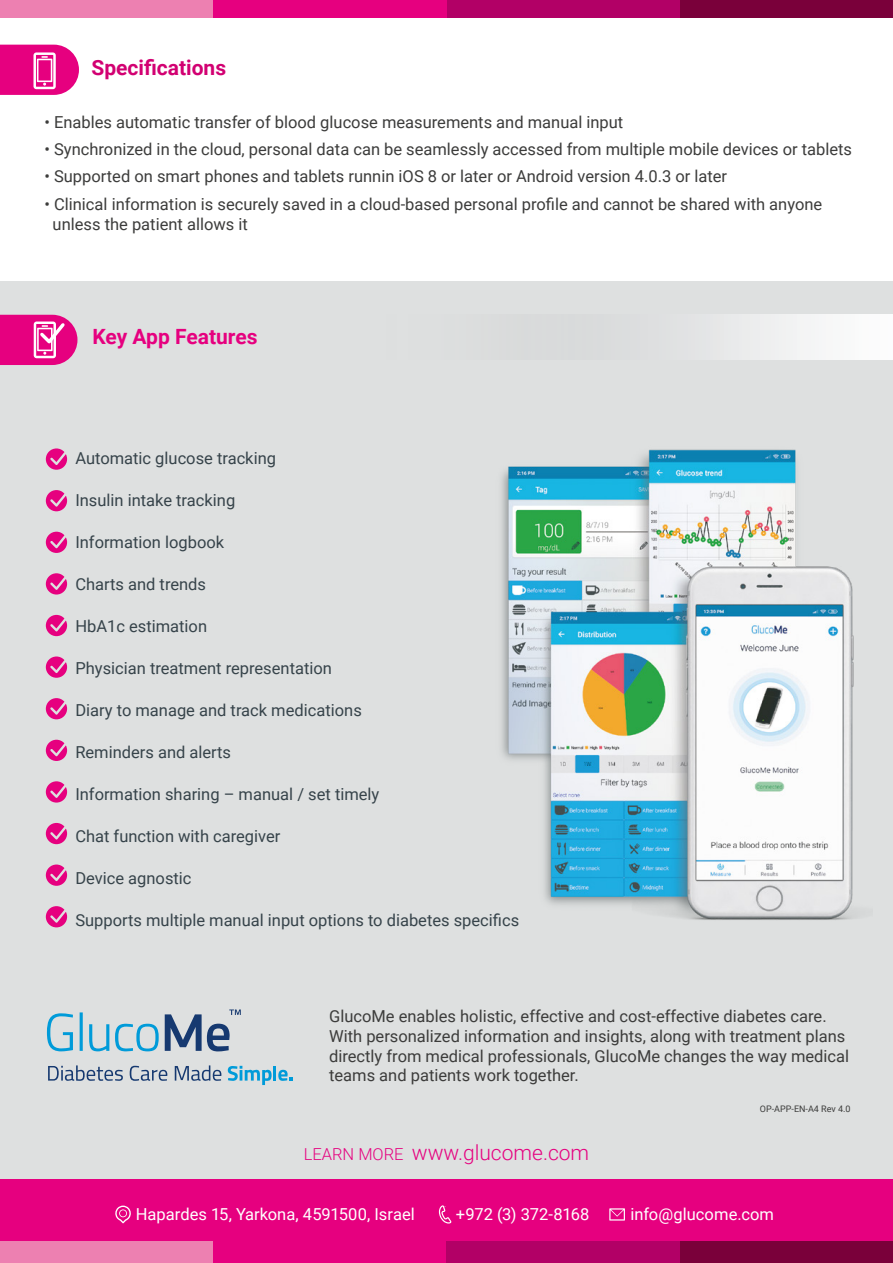
<style>
.page{position:relative;width:893px;height:1263px;background:#fff}
.page>*{position:absolute;margin:0;border:0;box-sizing:border-box;transform-origin:0 0}
.t1{font:300 21px "Roboto";color:#e6007f}
.t2{font:700 21px "Roboto";color:#e6007f}
.t3{font:700 21px "Roboto";color:#d20072}
.t4{font:16.5px/19.8px "Roboto";color:#3c3c3b}
.t5{font:16.5px "Roboto";color:#36434a}
.t6{font:16.5px "Roboto";color:#fff}
.t7{font:9px "Roboto";color:#3c3c3b}
.s1{font-size:16.5px}
</style>
<div class="page">
<div style="left:0;top:282px;width:893px;height:981px;background:#dee0e0"></div>
<img style="left:501px;top:449px;width:356px;height:471px">
<svg style="left:39px;top:314px;width:854px;height:45px"></svg>
<div style="left:680px;top:0;width:213px;height:17px;background:#7a003a"></div>
<div style="left:446px;top:0;width:234px;height:17px;background:#b20066"></div>
<div style="left:213px;top:0;width:233px;height:17px;background:#e6007f"></div>
<div style="left:0;top:0;width:213px;height:17px;background:#ed80b1"></div>
<svg style="left:48px;top:1065px;width:75px;height:16px"></svg>
<svg style="left:130px;top:1066px;width:37px;height:15px"></svg>
<svg style="left:175px;top:1065px;width:46px;height:16px"></svg>
<svg style="left:228px;top:1066px;width:64px;height:19px"></svg>
<svg style="left:47px;top:1013px;width:26px;height:38px"></svg>
<svg style="left:80px;top:1012px;width:3px;height:39px"></svg>
<svg style="left:89px;top:1024px;width:20px;height:27px"></svg>
<svg style="left:115px;top:1024px;width:44px;height:27px"></svg>
<svg style="left:165px;top:1009px;width:76px;height:42px"></svg>
<svg style="left:46px;top:448px;width:21px;height:22px"></svg>
<svg style="left:46px;top:490px;width:21px;height:21px"></svg>
<svg style="left:46px;top:532px;width:21px;height:21px"></svg>
<svg style="left:46px;top:573px;width:21px;height:21px"></svg>
<svg style="left:46px;top:615px;width:21px;height:21px"></svg>
<svg style="left:46px;top:656px;width:21px;height:22px"></svg>
<svg style="left:46px;top:698px;width:21px;height:21px"></svg>
<svg style="left:46px;top:740px;width:21px;height:21px"></svg>
<svg style="left:46px;top:781px;width:21px;height:21px"></svg>
<svg style="left:0;top:315px;width:77px;height:50px;background:#e82e95"></svg>
<svg style="left:0;top:45px;width:79px;height:50px;background:#ea2a94"></svg>
<svg style="left:46px;top:823px;width:21px;height:21px"></svg>
<svg style="left:46px;top:864px;width:21px;height:22px"></svg>
<div style="left:0;top:1179px;width:893px;height:84px;background:#e6007f"></div>
<svg style="left:115px;top:1205px;width:16px;height:18px"></svg>
<svg style="left:439px;top:1205px;width:12px;height:18px"></svg>
<svg style="left:609px;top:1208px;width:16px;height:12px"></svg>
<div style="left:680px;top:1241px;width:213px;height:22px;background:#7a003a"></div>
<div style="left:446px;top:1241px;width:234px;height:22px;background:#b20066"></div>
<div style="left:0;top:1241px;width:212px;height:22px;background:#ed80b1"></div>
<svg style="left:46px;top:906px;width:21px;height:21px"></svg>
<p class="t3" style="left:92px;top:53px;width:136px">Specifications</p>
<p class="t4" style="left:44px;top:111px;width:580px">• Enables automatic transfer of blood glucose measurements and manual input</p>
<p class="t4" style="left:44px;top:139px;width:809px">• Synchronized in the cloud, personal data can be seamlessly accessed from multiple mobile devices or tablets</p>
<p class="t4" style="left:44px;top:166px;width:684px">• Supported on smart phones and tablets runnin iOS 8 or later or Android version 4.0.3 or later</p>
<p class="t4" style="left:53px;top:193px;width:771px;text-indent:-8px">• Clinical information is securely saved in a cloud-based personal profile and cannot be shared with anyone unless the patient allows it</p>
<p class="t2" style="left:93px;top:321px;width:166px">Key App Features</p>
<p class="t5" style="left:75px;top:446px;width:202px">Automatic glucose tracking</p>
<p class="t5" style="left:75px;top:488px;width:161px">Insulin intake tracking</p>
<p class="t5" style="left:75px;top:530px;width:150px">Information logbook</p>
<p class="t5" style="left:75px;top:572px;width:132px">Charts and trends</p>
<p class="t5" style="left:75px;top:614px;width:133px">HbA1c estimation</p>
<p class="t5" style="left:75px;top:656px;width:258px">Physician treatment representation</p>
<p class="t5" style="left:75px;top:698px;width:288px">Diary to manage and track medications</p>
<p class="t5" style="left:75px;top:740px;width:157px">Reminders and alerts</p>
<p class="t5" style="left:75px;top:782px;width:306px">Information sharing – manual / set timely</p>
<p class="t5" style="left:75px;top:824px;width:207px">Chat function with caregiver</p>
<p class="t5" style="left:75px;top:866px;width:118px">Device agnostic</p>
<p class="t5" style="left:75px;top:908px;width:445px">Supports multiple manual input options to diabetes specifics</p>
<p class="t4" style="left:329px;top:1006px;width:522px">GlucoMe enables holistic, effective and cost-effective diabetes care.<br>With personalized information and insights, along with treatment plans directly from medical professionals, GlucoMe changes the way medical teams and patients work together.</p>
<p class="t1" style="left:304px;top:1137px;width:287px"><span class="s1">LEARN MORE</span> www.glucome.com</p>
<p class="t7" style="left:760px;top:1102px;width:92px">OP-APP-EN-A4 Rev 4.0</p>
<p class="t6" style="left:136px;top:1203px;width:281px">Hapardes 15, Yarkona, 4591500, Israel</p>
<p class="t6" style="left:456px;top:1203px;width:135px">+972 (3) 372-8168</p>
<p class="t6" style="left:630px;top:1203px;width:145px">info@glucome.com</p>
</div>
